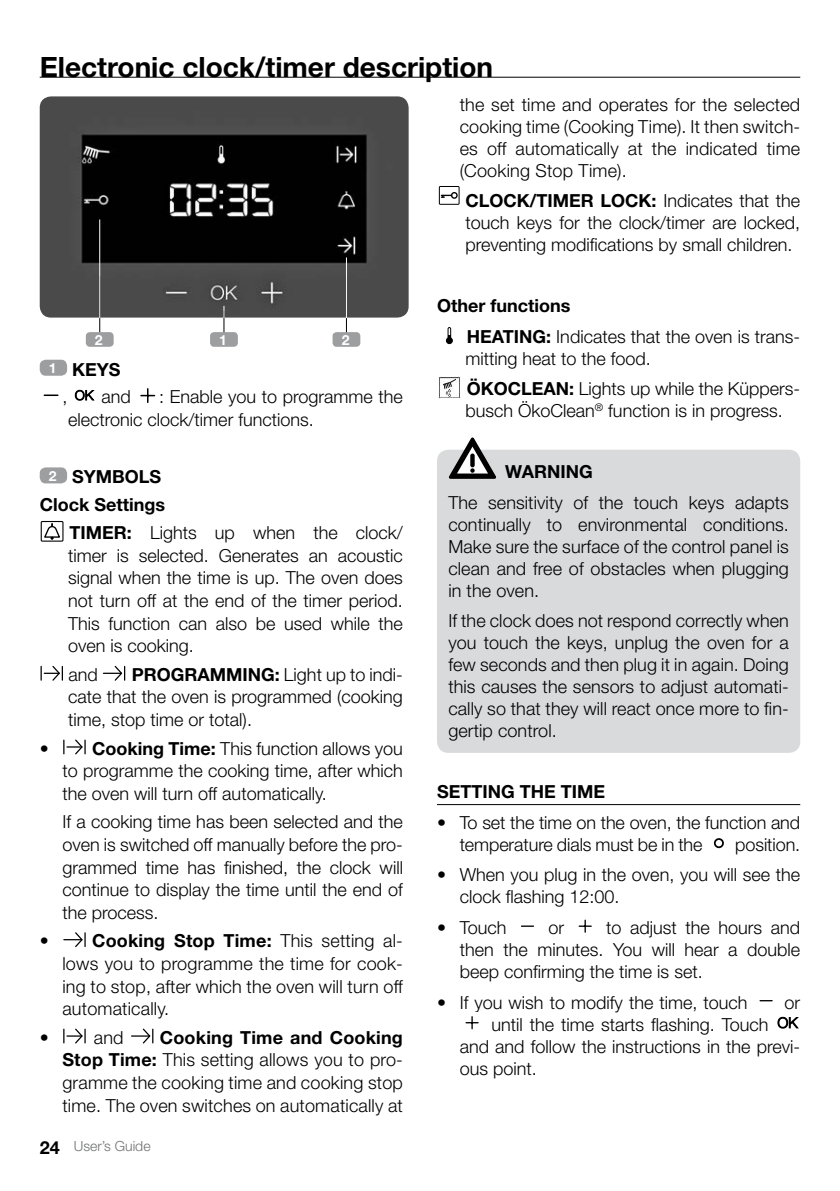
<style>
.page{position:relative;width:840px;height:1191px;background:#fff}
.page>*{position:absolute;margin:0;border:0;box-sizing:border-box;transform-origin:0 0}
.t1{font:700 28px "Helvetica Neue";color:#000}
.t2{font:300 18px/22px "Helvetica Neue";color:#000;text-align:justify}
.t3{font:700 18px/27.4px "Helvetica Neue";color:#000}
.t4{font:300 14px "Helvetica Neue";color:#707172}
.t5{font:700 14px "Helvetica Neue";color:#fff}
.s1{font-size:14px;color:#fff}
.s2{font-weight:300}
.s3{font-weight:700}
.s4{font-weight:700;font-size:18px;color:#000}
</style>
<div class="page">
<div style="left:437px;top:450px;width:362px;height:303px;background:#d9dadb;border-radius:11px"></div>
<svg style="left:448px;top:437px;width:48px;height:42px"></svg>
<hr style="left:40px;top:77px;width:759px;height:1px;background:#000">
<div style="left:40px;top:360px;width:27px;height:16px;background:#9c9e9f;border-radius:6px"></div>
<svg style="left:43px;top:394px;width:16px;height:2px"></svg>
<svg style="left:75px;top:390px;width:19px;height:11px"></svg>
<svg style="left:140px;top:388px;width:16px;height:15px"></svg>
<div style="left:40px;top:467px;width:27px;height:16px;background:#9c9e9f;border-radius:6px"></div>
<div style="left:41px;top:521px;width:22px;height:20px;border:1px solid #000"></div>
<svg style="left:44px;top:524px;width:16px;height:15px"></svg>
<svg style="left:40px;top:665px;width:23px;height:16px"></svg>
<svg style="left:103px;top:665px;width:22px;height:16px"></svg>
<svg style="left:63px;top:739px;width:23px;height:16px"></svg>
<svg style="left:64px;top:932px;width:22px;height:16px"></svg>
<svg style="left:63px;top:1028px;width:23px;height:16px"></svg>
<svg style="left:131px;top:1028px;width:22px;height:16px"></svg>
<hr style="left:437px;top:804px;width:362px;height:1px;background:#000">
<div style="left:438px;top:186px;width:21px;height:19px;border:1px solid #000"></div>
<div style="left:450px;top:192px;width:7px;height:7px;border:1px solid #000;border-radius:50%"></div>
<svg style="left:441px;top:195px;width:10px;height:3px"></svg>
<div style="left:446px;top:337px;width:6px;height:7px;border:1px solid #000;border-radius:50%"></div>
<svg style="left:446px;top:327px;width:6px;height:16px"></svg>
<img style="left:438px;top:377px;width:22px;height:21px">
<div style="left:713px;top:838px;width:10px;height:10px;background:#fff;border:2px solid #000;border-radius:50%"></div>
<svg style="left:521px;top:925px;width:13px;height:2px"></svg>
<svg style="left:578px;top:919px;width:14px;height:14px"></svg>
<svg style="left:465px;top:1016px;width:14px;height:14px"></svg>
<svg style="left:759px;top:1000px;width:39px;height:28px"></svg>
<img style="left:40px;top:96px;width:368px;height:221px">
<hr style="left:99px;top:276px;width:1px;height:61px;background:#000">
<div style="left:86px;top:332px;width:28px;height:15px;background:#9c9e9f;border-radius:4px"></div>
<hr style="left:99px;top:219px;width:1px;height:99px;background:#fff">
<div style="left:210px;top:332px;width:28px;height:15px;background:#9c9e9f;border-radius:4px"></div>
<svg style="left:223px;top:306px;width:1px;height:26px"></svg>
<hr style="left:346px;top:276px;width:1px;height:61px;background:#000">
<div style="left:332px;top:332px;width:28px;height:15px;background:#9c9e9f;border-radius:4px"></div>
<hr style="left:346px;top:257px;width:1px;height:61px;background:#fff">
<h1 class="t1" style="left:40px;top:49px;width:454px">Electronic clock/timer description</h1>
<p class="t5" style="left:95px;top:331px;width:9px">2</p>
<p class="t5" style="left:219px;top:331px;width:9px">1</p>
<p class="t5" style="left:341px;top:331px;width:9px">2</p>
<p class="t3" style="left:62px;top:355px;width:60px;text-indent:-14px"><span class="s1">1</span> KEYS <span class="s2">,</span></p>
<p class="t2" style="left:68px;top:385px;width:336px;line-height:22.6px;text-indent:91px">: Enable you to programme the electronic clock/timer functions.</p>
<p class="t2" style="left:101px;top:385px;width:31px">and</p>
<p class="t3" style="left:49px;top:463px;width:114px"><span class="s1">2</span> SYMBOLS</p>
<p class="t3" style="left:40px;top:490px;width:127px">Clock Settings</p>
<p class="t2" style="left:69px;top:521px;width:335px"><span class="s3">TIMER:</span> Lights up when the clock/</p>
<p class="t2" style="left:68px;top:543px;width:336px;line-height:22.6px">timer is selected. Generates an acoustic signal when the time is up. The oven does not turn off at the end of the timer period.<br>This function can also be used while the oven is cooking.</p>
<p class="t2" style="left:68px;top:663px;width:31px">and</p>
<p class="t2" style="left:68px;top:662px;width:336px;line-height:22.6px;text-indent:64px"><span class="s3">PROGRAMMING:</span> Light up to indi&shy;cate that the oven is programmed (cooking time, stop time or total).</p>
<p class="t2" style="left:40px;top:736px;width:9px">•</p>
<p class="t2" style="left:62px;top:736px;width:342px;line-height:22.6px;text-indent:30px"><span class="s3">Cooking Time:</span> This function allows you to programme the cooking time, after which the oven will turn off automatically.</p>
<p class="t2" style="left:62px;top:810px;width:342px;line-height:22.6px">If a cooking time has been selected and the oven is switched off manually before the pro&shy;grammed time has finished, the clock will continue to display the time until the end of the process.</p>
<p class="t2" style="left:40px;top:929px;width:9px">•</p>
<p class="t2" style="left:62px;top:929px;width:342px;line-height:22.6px;text-indent:30px"><span class="s3">Cooking Stop Time:</span> This setting al&shy;lows you to programme the time for cook&shy;ing to stop, after which the oven will turn off automatically.</p>
<p class="t2" style="left:40px;top:1025px;width:9px">•</p>
<p class="t2" style="left:94px;top:1025px;width:31px">and</p>
<p class="t2" style="left:62px;top:1025px;width:342px;line-height:22.6px;text-indent:97px"><span class="s3">Cooking Time and Cooking Stop Time:</span> This setting allows you to pro&shy;gramme the cooking time and cooking stop time. The oven switches on automatically at</p>
<p class="t4" style="left:40px;top:1137px;width:112px"><span class="s4">24</span> User’s Guide</p>
<p class="t2" style="left:459px;top:93px;width:342px">the set time and operates for the selected cooking time (Cooking Time). It then switch&shy;es off automatically at the indicated time (Cooking Stop Time).</p>
<p class="t2" style="left:465px;top:189px;width:336px"><span class="s3">CLOCK/TIMER LOCK:</span> Indicates that the touch keys for the clock/timer are locked, preventing modifications by small children.</p>
<p class="t2" style="left:466px;top:290px;width:335px;line-height:30.6px;text-indent:-30px"><span class="s3">Other functions<br>HEATING:</span> Indicates that the oven is trans-</p>
<p class="t2" style="left:465px;top:342px;width:336px;line-height:30.6px">mitting heat to the food.<br><span class="s3">ÖKOCLEAN:</span> Lights up while the Küppers-</p>
<p class="t2" style="left:465px;top:399px;width:319px">busch ÖkoClean<sup>®</sup> function is in progress.</p>
<p class="t3" style="left:505px;top:458px;width:89px">WARNING</p>
<p class="t2" style="left:448px;top:491px;width:342px">The sensitivity of the touch keys adapts continually to environmental conditions.<br>Make sure the surface of the control panel is clean and free of obstacles when plugging in the oven.</p>
<p class="t2" style="left:448px;top:609px;width:342px">If the clock does not respond correctly when you touch the keys, unplug the oven for a few seconds and then plug it in again. Doing this causes the sensors to adjust automati&shy;cally so that they will react once more to fin&shy;gertip control.</p>
<p class="t3" style="left:437px;top:778px;width:169px">SETTING THE TIME</p>
<p class="t2" style="left:459px;top:811px;width:342px;text-indent:-23px">• To set the time on the oven, the function and temperature dials must be in the</p>
<p class="t2" style="left:734px;top:833px;width:66px">position.</p>
<p class="t2" style="left:459px;top:863px;width:342px;text-indent:-23px">• When you plug in the oven, you will see the clock flashing 12:00.</p>
<p class="t2" style="left:437px;top:916px;width:71px">• Touch</p>
<p class="t2" style="left:548px;top:916px;width:17px">or</p>
<p class="t2" style="left:459px;top:916px;width:342px;text-indent:146px">to adjust the hours and then the minutes. You will hear a double beep confirming the time is set.</p>
<p class="t2" style="left:437px;top:990px;width:312px">• If you wish to modify the time, touch</p>
<p class="t2" style="left:784px;top:990px;width:17px">or</p>
<p class="t2" style="left:459px;top:1012px;width:342px;text-align:left;text-indent:32px">until the time starts flashing. Touch and and follow the instructions in the previ&shy;ous point.</p>
</div>
